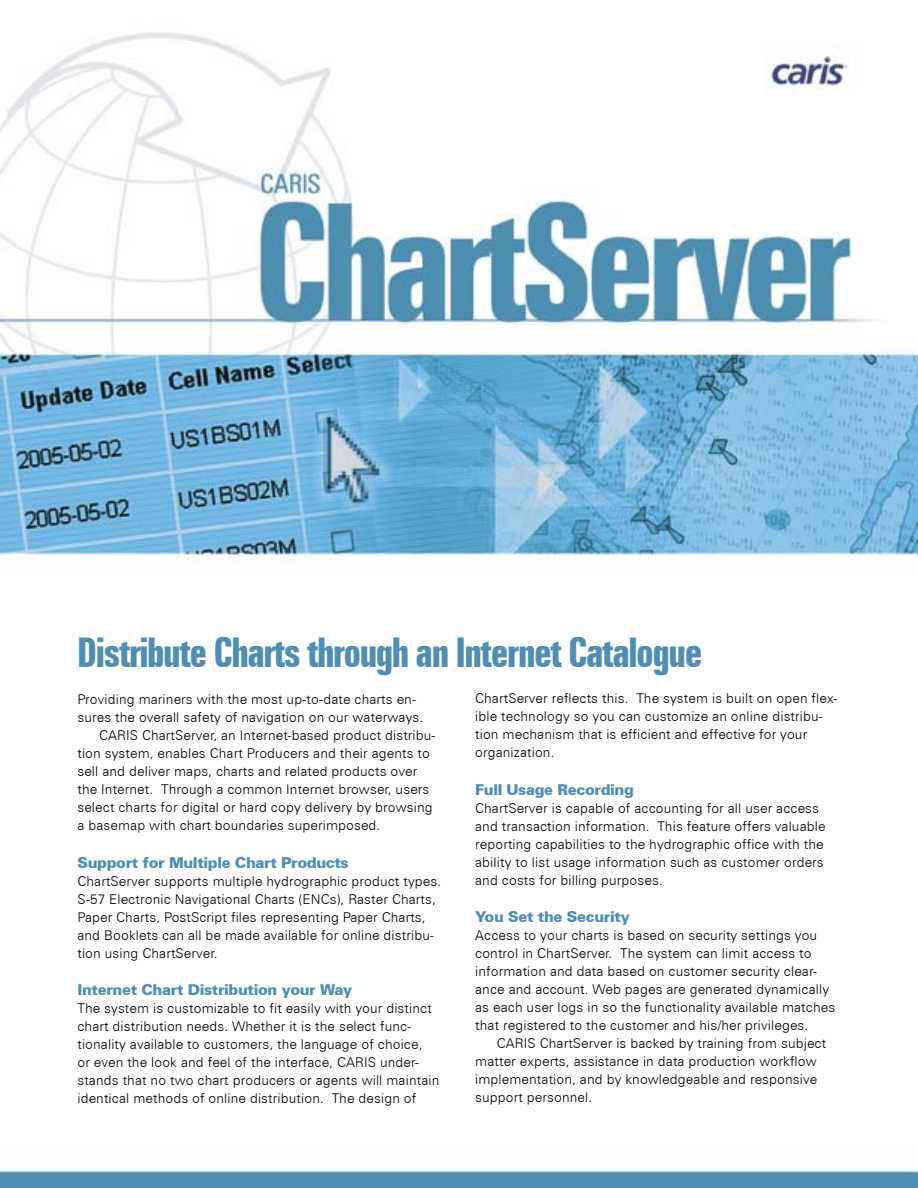
<style>
.page{position:relative;width:918px;height:1188px;background:#fff}
.page>*{position:absolute;margin:0;border:0;box-sizing:border-box;transform-origin:0 0}
.t1{font:700 extra-condensed 41.1px "Zurich BT";letter-spacing:-.035em;color:#4f8eb2}
.t2{font:900 15px "Zurich BT";letter-spacing:-.025em;color:#4f8eb2}
.t3{font:300 13.5px/18px "Zurich BT";letter-spacing:.01em;color:#000}
</style>
<div class="page">
<img style="left:0;top:32px;width:918px;height:1156px">
<p class="t1" style="left:77px;top:629px;width:627px">Distribute Charts through an Internet Catalogue</p>
<p class="t3" style="left:475px;top:689px;width:363px">ChartServer reflects this. The system is built on open flex&shy;ible technology so you can customize an online distribu&shy;tion mechanism that is efficient and effective for your organization.</p>
<p class="t2" style="left:475px;top:780px;width:160px">Full Usage Recording</p>
<p class="t3" style="left:475px;top:799px;width:352px">ChartServer is capable of accounting for all user access and transaction information. This feature offers valuable reporting capabilities to the hydrographic office with the ability to list usage information such as customer orders and costs for billing purposes.</p>
<p class="t2" style="left:475px;top:908px;width:156px">You Set the Security</p>
<p class="t3" style="left:475px;top:926px;width:362px">Access to your charts is based on security settings you control in ChartServer. The system can limit access to information and data based on customer security clear&shy;ance and account. Web pages are generated dynamically as each user logs in so the functionality available matches that registered to the customer and his/her privileges.</p>
<p class="t3" style="left:475px;top:1034px;width:353px;text-indent:22px">CARIS ChartServer is backed by training from subject matter experts, assistance in data production workflow implementation, and by knowledgeable and responsive support personnel.</p>
<p class="t3" style="left:77px;top:690px;width:347px">Providing mariners with the most up-to-date charts en&shy;sures the overall safety of navigation on our waterways.</p>
<p class="t3" style="left:77px;top:726px;width:359px;text-indent:22px">CARIS ChartServer, an Internet-based product distribu&shy;tion system, enables Chart Producers and their agents to sell and deliver maps, charts and related products over the Internet. Through a common Internet browser, users select charts for digital or hard copy delivery by browsing a basemap with chart boundaries superimposed.</p>
<p class="t2" style="left:77px;top:853px;width:273px">Support for Multiple Chart Products</p>
<p class="t3" style="left:77px;top:872px;width:365px">ChartServer supports multiple hydrographic product types.<br>S-57 Electronic Navigational Charts (ENCs), Raster Charts, Paper Charts, PostScript files representing Paper Charts, and Booklets can all be made available for online distribu&shy;tion using ChartServer.</p>
<p class="t2" style="left:77px;top:981px;width:276px">Internet Chart Distribution your Way</p>
<p class="t3" style="left:77px;top:999px;width:363px">The system is customizable to fit easily with your distinct chart distribution needs. Whether it is the select func&shy;tionality available to customers, the language of choice,<br>or even the look and feel of the interface, CARIS under&shy;stands that no two chart producers or agents will maintain identical methods of online distribution. The design of</p>
</div>
